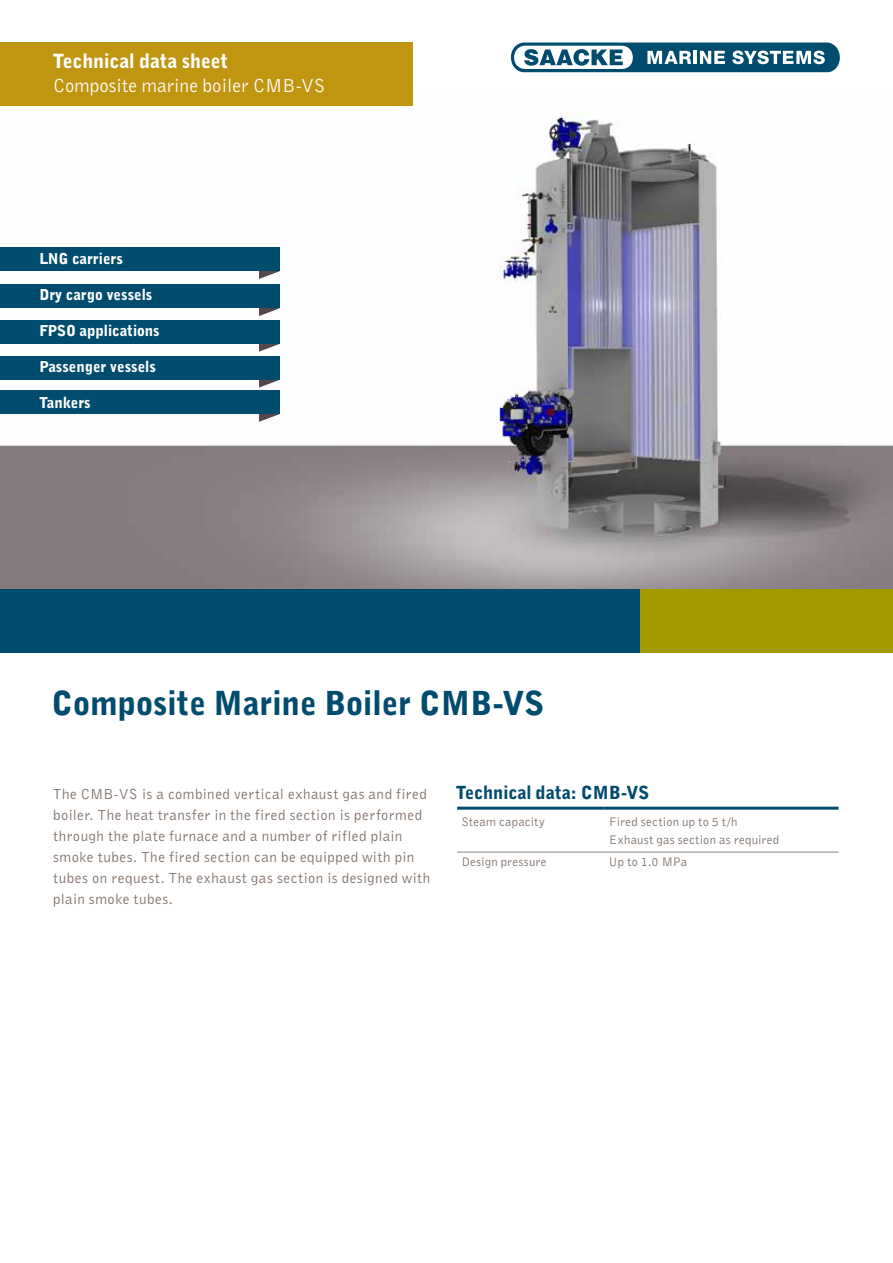
<style>
.page{position:relative;width:893px;height:1263px;background:#fff}
.page>*{position:absolute;margin:0;border:0;box-sizing:border-box;transform-origin:0 0}
.t1{font:900 33px "Bell Gothic";color:#004c6e}
.t2{font:19.5px "Bell Gothic";color:#fff}
.t3{font:900 19.5px "Bell Gothic";color:#fff}
.t4{font:900 18px "Bell Gothic";color:#004c6e}
.t5{font:15px/21px "Bell Gothic";letter-spacing:.03em;color:#7e6f66}
.t6{font:900 15px "Bell Gothic";color:#fff}
.t7{font:12.75px/18px "Bell Gothic";letter-spacing:.02em;color:#7e6f66}
</style>
<div class="page">
<img style="left:0;top:92px;width:893px;height:497px">
<div style="left:632px;top:589px;width:261px;height:63px;background:#a39900"></div>
<div style="left:0;top:589px;width:639px;height:63px;background:#004c6e"></div>
<div style="left:0;top:42px;width:412px;height:63px;background:#c09611"></div>
<svg style="left:259px;top:271px;width:20px;height:8px"></svg>
<svg style="left:259px;top:308px;width:20px;height:8px"></svg>
<svg style="left:259px;top:344px;width:20px;height:8px"></svg>
<div style="left:0;top:248px;width:279px;height:23px;background:#004c6e"></div>
<div style="left:0;top:285px;width:279px;height:23px;background:#004c6e"></div>
<div style="left:0;top:320px;width:279px;height:24px;background:#004c6e"></div>
<svg style="left:259px;top:380px;width:20px;height:8px"></svg>
<div style="left:0;top:356px;width:279px;height:24px;background:#004c6e"></div>
<svg style="left:259px;top:414px;width:20px;height:8px"></svg>
<div style="left:0;top:391px;width:279px;height:23px;background:#004c6e"></div>
<hr style="left:457px;top:852px;width:148px;height:1px;background:#90827a">
<hr style="left:605px;top:852px;width:233px;height:1px;background:#90827a">
<hr style="left:457px;top:807px;width:148px;height:3px;background:#004c6e">
<hr style="left:605px;top:807px;width:233px;height:3px;background:#004c6e">
<svg style="left:511px;top:43px;width:329px;height:29px"></svg>
<h2 class="t3" style="left:53px;top:48px;width:176px">Technical data sheet</h2>
<h2 class="t2" style="left:53px;top:73px;width:274px">Composite marine boiler CMB-VS</h2>
<p class="t6" style="left:39px;top:249px;width:85px">LNG carriers</p>
<p class="t6" style="left:39px;top:285px;width:115px">Dry cargo vessels</p>
<p class="t6" style="left:39px;top:321px;width:122px">FPSO applications</p>
<p class="t6" style="left:39px;top:357px;width:118px">Passenger vessels</p>
<p class="t6" style="left:39px;top:393px;width:53px">Tankers</p>
<h1 class="t1" style="left:51px;top:682px;width:495px">Composite Marine Boiler CMB-VS</h1>
<p class="t5" style="left:53px;top:783px;width:379px">The CMB-VS is a combined vertical exhaust gas and fired boiler. The heat transfer in the fired section is performed through the plate furnace and a number of rifled plain smoke tubes. The fired section can be equipped with pin tubes on request. The exhaust gas section is designed with plain smoke tubes.</p>
<p class="t4" style="left:456px;top:781px;width:195px">Technical data: CMB-VS</p>
<p class="t7" style="left:461px;top:812px;width:85px">Steam capacity</p>
<p class="t7" style="left:609px;top:812px;width:172px">Fired section up to 5 t/h<br>Exhaust gas section as required</p>
<p class="t7" style="left:462px;top:853px;width:86px">Design pressure</p>
<p class="t7" style="left:609px;top:853px;width:80px">Up to 1.0 MPa</p>
</div>
